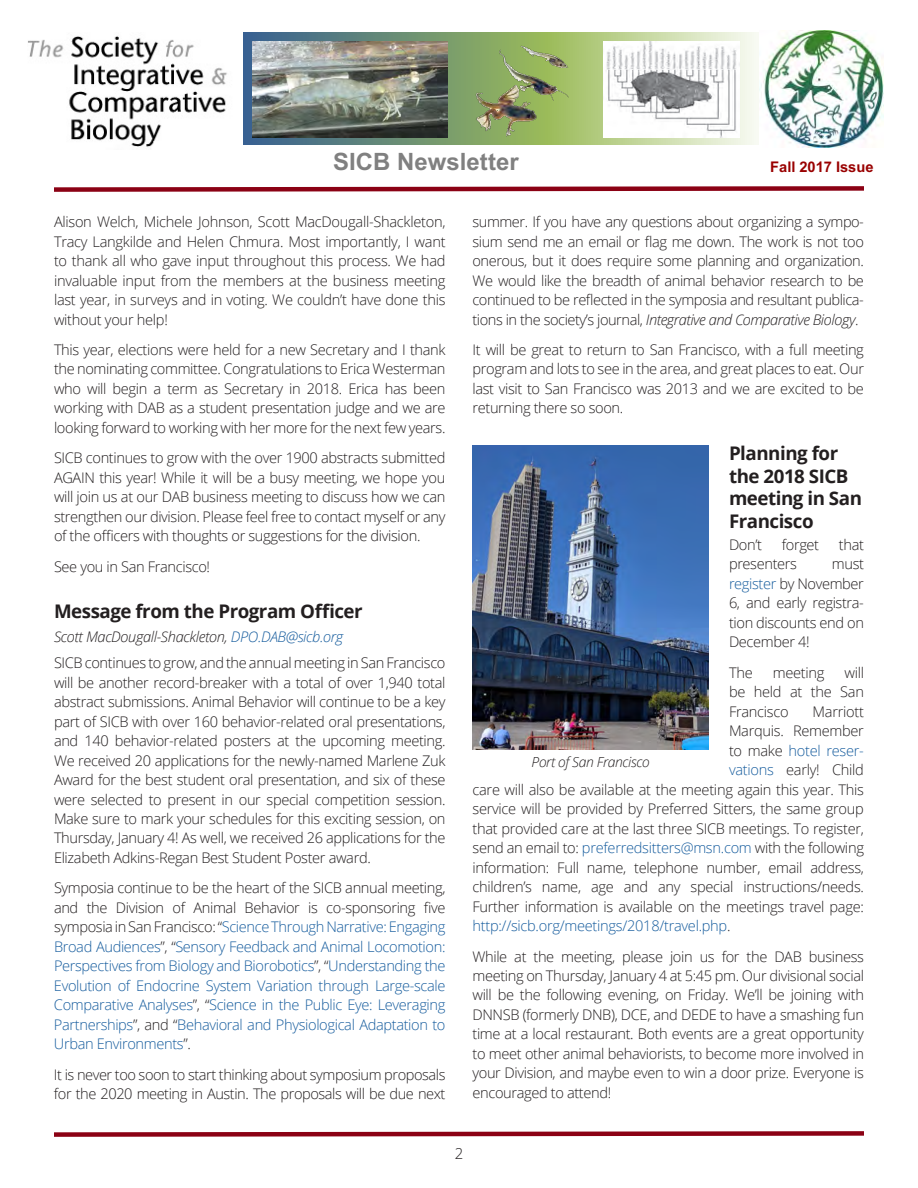
<style>
.page{position:relative;width:918px;height:1188px;background:#fff}
.page>*{position:absolute;margin:0;border:0;box-sizing:border-box;transform-origin:0 0}
.t1{font:700 23.85px "Arial";color:#808080}
.t2{font:700 18.75px/22.5px "Open Sans";letter-spacing:-.025em;color:#231f20}
.t3{font:300 15px "Open Sans";color:#231f20}
.Body{font:300 14.7px/19.5px "Open Sans";letter-spacing:-.025em;color:#231f20;text-align:justify}
.Body-2{font:300 14.7px/19.5px "Open Sans";letter-spacing:-.025em;color:#175d9e;text-align:justify}
.Chair{font:italic 300 14.7px "Open Sans";letter-spacing:-.025em;color:#231f20}
.t4{font:700 14.7px "Arial";color:#900}
.t5{font:italic 300 13.8px "Open Sans";letter-spacing:-.025em;color:#231f20}
.s1{color:#175d9e}
.s2{color:#231f20}
.s3{font-style:italic}
</style>
<div class="page">
<svg style="left:54px;top:186px;width:810px;height:6px"></svg>
<img style="left:28px;top:36px;width:199px;height:112px">
<svg style="left:243px;top:32px;width:517px;height:113px"></svg>
<img style="left:761px;top:30px;width:122px;height:117px">
<img style="left:603px;top:42px;width:136px;height:96px">
<img style="left:471px;top:42px;width:102px;height:96px">
<img style="left:252px;top:42px;width:195px;height:96px">
<svg style="left:54px;top:1131px;width:810px;height:6px"></svg>
<img style="left:472px;top:446px;width:237px;height:303px">
<h1 class="t1" style="left:333px;top:145px;width:187px">SICB Newsletter</h1>
<p class="t4" style="left:770px;top:157px;width:105px">Fall 2017 Issue</p>
<p class="Body" style="left:54px;top:212px;width:393px">Alison Welch, Michele Johnson, Scott MacDougall-Shackleton, Tracy Langkilde and Helen Chmura. Most importantly, I want to thank all who gave input throughout this process. We had invaluable input from the members at the business meeting last year, in surveys and in voting. We couldn’t have done this without your help!</p>
<p class="Body" style="left:54px;top:339px;width:393px">This year, elections were held for a new Secretary and I thank the nominating committee. Congratulations to Erica Westerman who will begin a term as Secretary in 2018. Erica has been working with DAB as a student presentation judge and we are looking forward to working with her more for the next few years.</p>
<p class="Body" style="left:54px;top:448px;width:393px">SICB continues to grow with the over 1900 abstracts submitted AGAIN this year! While it will be a busy meeting, we hope you will join us at our DAB business meeting to discuss how we can strengthen our division. Please feel free to contact myself or any of the officers with thoughts or suggestions for the division.</p>
<p class="Body" style="left:54px;top:556px;width:158px">See you in San Francisco!</p>
<p class="t2" style="left:54px;top:600px;width:310px">Message from the Program Officer</p>
<p class="Chair" style="left:54px;top:626px;width:291px">Scott MacDougall-Shackleton, <span class="s1">DPO.DAB@sicb.org</span></p>
<p class="Body" style="left:54px;top:653px;width:393px">SICB continues to grow, and the annual meeting in San Francisco will be another record-breaker with a total of over 1,940 total abstract submissions. Animal Behavior will continue to be a key part of SICB with over 160 behavior-related oral presentations, and 140 behavior-related posters at the upcoming meeting.<br>We received 20 applications for the newly-named Marlene Zuk Award for the best student oral presentation, and six of these were selected to present in our special competition session.<br>Make sure to mark your schedules for this exciting session, on Thursday, January 4! As well, we received 26 applications for the Elizabeth Adkins-Regan Best Student Poster award.</p>
<p class="Body-2" style="left:54px;top:878px;width:393px"><span class="s2">Symposia continue to be the heart of the SICB annual meeting, and the Division of Animal Behavior is co-sponsoring five symposia in San Francisco: “</span>Science Through Narrative: Engaging Broad Audiences<span class="s2">”, “</span>Sensory Feedback and Animal Locomotion:<br>Perspectives from Biology and Biorobotics<span class="s2">”, “</span>Understanding the Evolution of Endocrine System Variation through Large-scale Comparative Analyses<span class="s2">”, “</span>Science in the Public Eye: Leveraging Partnerships<span class="s2">”, and “</span>Behavioral and Physiological Adaptation to Urban Environments<span class="s2">”.</span></p>
<p class="Body" style="left:54px;top:1064px;width:393px">It is never too soon to start thinking about symposium proposals for the 2020 meeting in Austin. The proposals will be due next</p>
<p class="Body" style="left:472px;top:212px;width:393px">summer. If you have any questions about organizing a sympo&shy;sium send me an email or flag me down. The work is not too onerous, but it does require some planning and organization.<br>We would like the breadth of animal behavior research to be continued to be reflected in the symposia and resultant publica&shy;tions in the society’s journal, <span class="s3">Integrative and Comparative Biology</span>.</p>
<p class="Body" style="left:472px;top:339px;width:393px">It will be great to return to San Francisco, with a full meeting program and lots to see in the area, and great places to eat. Our last visit to San Francisco was 2013 and we are excited to be returning there so soon.</p>
<p class="t2" style="left:729px;top:442px;width:135px">Planning for the 2018 SICB meeting in San<br>Francisco</p>
<p class="Body" style="left:729px;top:535px;width:35px">Don’t</p>
<p class="Body" style="left:782px;top:535px;width:39px">forget</p>
<p class="Body" style="left:839px;top:535px;width:27px">that</p>
<p class="Body" style="left:729px;top:554px;width:70px">presenters</p>
<p class="Body" style="left:729px;top:554px;width:137px;text-indent:103px">must <span class="s1">register</span> by November 6, and early registra&shy;tion discounts end on December 4!</p>
<p class="Body" style="left:729px;top:662px;width:25px">The</p>
<p class="Body" style="left:773px;top:662px;width:53px">meeting</p>
<p class="Body" style="left:729px;top:662px;width:137px;text-indent:115px">will be held at the San Francisco</p>
<p class="Body" style="left:813px;top:701px;width:53px">Marriott</p>
<p class="Body" style="left:729px;top:721px;width:137px">Marquis. Remember</p>
<p class="Body-2" style="left:729px;top:740px;width:137px"><span class="s2">to make</span> hotel reser-</p>
<p class="Body" style="left:729px;top:760px;width:136px"><span class="s1">vations</span> early! Child</p>
<p class="Body" style="left:472px;top:779px;width:393px">care will also be available at the meeting again this year. This</p>
<p class="Body" style="left:472px;top:799px;width:393px">service will be provided by Preferred Sitters, the same group</p>
<p class="Body" style="left:472px;top:818px;width:393px">that provided care at the last three SICB meetings. To register,</p>
<p class="Body" style="left:472px;top:838px;width:393px">send an email to: <span class="s1">preferredsitters@msn.com</span> with the following</p>
<p class="Body" style="left:472px;top:857px;width:393px">information: Full name, telephone number, email address,</p>
<p class="Body" style="left:472px;top:877px;width:393px">children’s name, age and any special instructions/needs.</p>
<p class="Body" style="left:472px;top:896px;width:393px">Further information is available on the meetings travel page:</p>
<p class="Body-2" style="left:472px;top:916px;width:260px">http://sicb.org/meetings/2018/travel.php<span class="s2">.</span></p>
<p class="Body" style="left:472px;top:946px;width:393px">While at the meeting, please join us for the DAB business meeting on Thursday, January 4 at 5:45 pm. Our divisional social will be the following evening, on Friday. We’ll be joining with DNNSB (formerly DNB), DCE, and DEDE to have a smashing fun time at a local restaurant. Both events are a great opportunity to meet other animal behaviorists, to become more involved in your Division, and maybe even to win a door prize. Everyone is encouraged to attend!</p>
<p class="t5" style="left:532px;top:752px;width:119px">Port of San Francisco</p>
<p class="t3" style="left:455px;top:1143px;width:10px">2</p>
</div>
